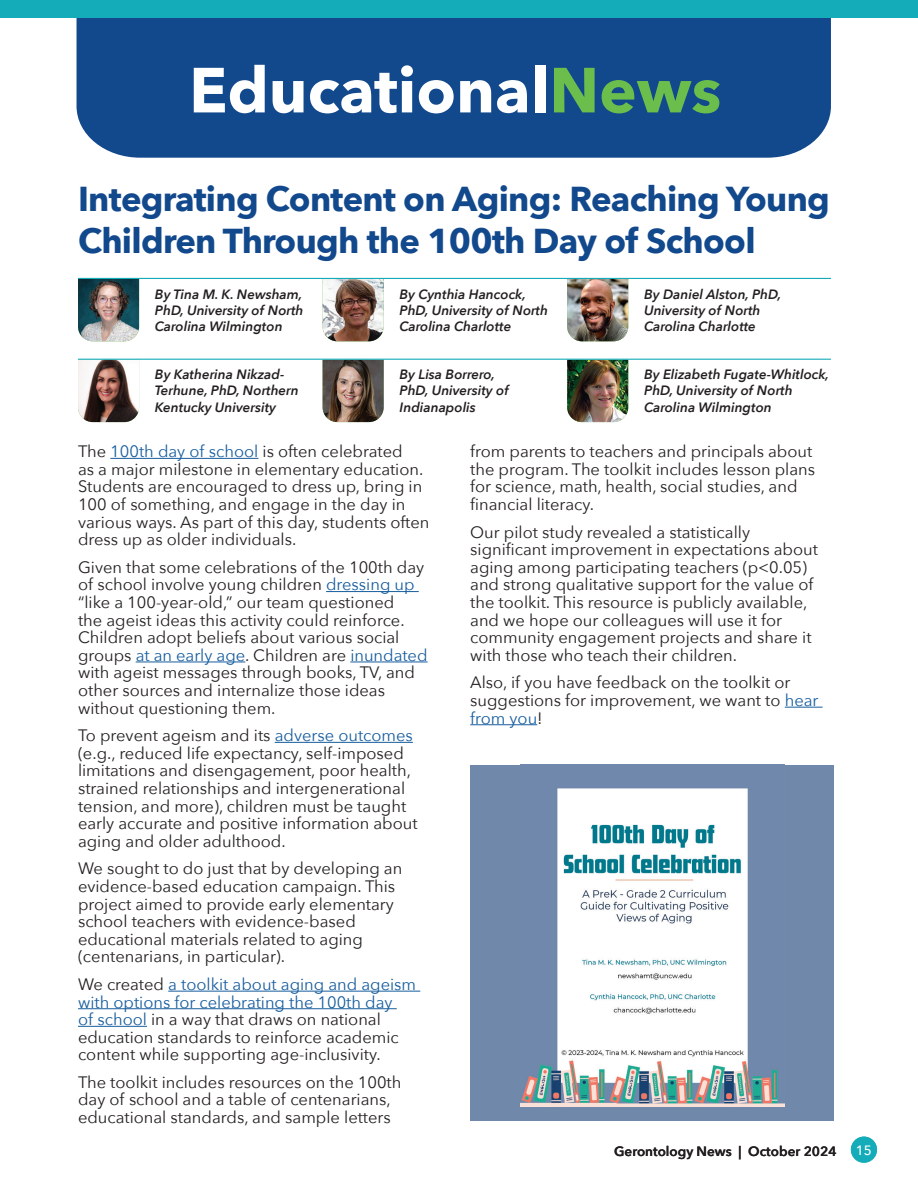
<style>
.page{position:relative;width:918px;height:1188px;background:#fff}
.page>*{position:absolute;margin:0;border:0;box-sizing:border-box;transform-origin:0 0}
.t1{font:700 63px "Avenir Next";color:#fff}
.t2{font:700 34.5px/41.4px "Avenir Next";letter-spacing:-.02em;color:#12488c}
.t3{font:16.5px/17.5px "Avenir Next";color:#231f20}
.t4{font:italic 600 13.5px/16.2px "Avenir Next";color:#231f20}
.t5{font:600 13.5px "Avenir Next";color:#231f20}
.t6{font:500 13.5px "Avenir Next";color:#fff}
.s1{color:#6cbe4c}
.s2{color:#175d9e}
.s3{font-weight:500;color:#fff}
</style>
<div class="page">
<div style="left:77px;top:17px;width:754px;height:141px;background:#12488c"></div>
<div style="left:851px;top:1137px;width:26px;height:26px;background:#15acba;border-radius:50%"></div>
<div style="left:0;top:0;width:918px;height:17px;background:#15acba"></div>
<img style="left:78px;top:279px;width:61px;height:62px">
<img style="left:323px;top:279px;width:61px;height:62px">
<img style="left:567px;top:279px;width:61px;height:62px">
<img style="left:78px;top:360px;width:61px;height:62px">
<img style="left:323px;top:360px;width:61px;height:62px">
<hr style="left:110px;top:458px;width:148px;height:1px;background:#175d9e">
<hr style="left:326px;top:591px;width:93px;height:1px;background:#175d9e">
<hr style="left:136px;top:662px;width:109px;height:1px;background:#175d9e">
<hr style="left:350px;top:662px;width:78px;height:1px;background:#175d9e">
<hr style="left:275px;top:742px;width:138px;height:1px;background:#175d9e">
<hr style="left:168px;top:991px;width:252px;height:1px;background:#175d9e">
<hr style="left:78px;top:1008px;width:319px;height:1px;background:#175d9e">
<hr style="left:78px;top:1026px;width:69px;height:1px;background:#175d9e">
<hr style="left:785px;top:707px;width:38px;height:1px;background:#175d9e">
<hr style="left:470px;top:724px;width:67px;height:1px;background:#175d9e">
<img style="left:567px;top:360px;width:61px;height:62px">
<div style="left:470px;top:765px;width:363px;height:355px;background:#7088aa"></div>
<img style="left:520px;top:788px;width:265px;height:319px">
<hr style="left:78px;top:278px;width:753px;height:1px;background:#15acba">
<hr style="left:78px;top:359px;width:753px;height:1px;background:#15acba">
<p class="t1" style="left:189px;top:36px;width:534px">Educational<span class="s1">News</span></p>
<p class="t2" style="left:78px;top:178px;width:753px">Integrating Content on Aging: Reaching Young<br>Children Through the 100th Day of School</p>
<p class="t4" style="left:155px;top:285px;width:150px;text-align:justify">By Tina M. K. Newsham, PhD, University of North Carolina Wilmington</p>
<p class="t4" style="left:400px;top:285px;width:150px">By Cynthia Hancock,<br>PhD, University of North<br>Carolina Charlotte</p>
<p class="t4" style="left:644px;top:285px;width:139px">By Daniel Alston, PhD,<br>University of North<br>Carolina Charlotte</p>
<p class="t4" style="left:155px;top:366px;width:145px">By Katherina Nikzad-<br>Terhune, PhD, Northern<br>Kentucky University</p>
<p class="t4" style="left:400px;top:366px;width:111px">By Lisa Borrero,<br>PhD, University of<br>Indianapolis</p>
<p class="t3" style="left:78px;top:442px;width:353px">The <span class="s2">100th day of school</span> is often celebrated<br>as a major milestone in elementary education.<br>Students are encouraged to dress up, bring in 100 of something, and engage in the day in various ways. As part of this day, students often dress up as older individuals.</p>
<p class="t3" style="left:78px;top:558px;width:351px">Given that some celebrations of the 100th day of school involve young children <span class="s2">dressing up </span>“like a 100-year-old,” our team questioned<br>the ageist ideas this activity could reinforce.<br>Children adopt beliefs about various social groups <span class="s2">at an early age</span>. Children are <span class="s2">inundated </span>with ageist messages through books, TV, and other sources and internalize those ideas without questioning them.</p>
<p class="t3" style="left:78px;top:726px;width:341px">To prevent ageism and its <span class="s2">adverse outcomes </span>(e.g., reduced life expectancy, self-imposed limitations and disengagement, poor health, strained relationships and intergenerational tension, and more), children must be taught early accurate and positive information about aging and older adulthood.</p>
<p class="t3" style="left:78px;top:859px;width:326px">We sought to do just that by developing an evidence-based education campaign. This project aimed to provide early elementary school teachers with evidence-based educational materials related to aging (centenarians, in particular).</p>
<p class="t3" style="left:78px;top:975px;width:340px">We created <span class="s2">a toolkit about aging and ageism with options for celebrating the 100th day<br>of school</span> in a way that draws on national education standards to reinforce academic content while supporting age-inclusivity.</p>
<p class="t3" style="left:78px;top:1073px;width:325px">The toolkit includes resources on the 100th day of school and a table of centenarians, educational standards, and sample letters</p>
<p class="t4" style="left:644px;top:366px;width:187px">By Elizabeth Fugate-Whitlock,<br>PhD, University of North<br>Carolina Wilmington</p>
<p class="t3" style="left:470px;top:442px;width:346px">from parents to teachers and principals about the program. The toolkit includes lesson plans for science, math, health, social studies, and financial literacy.</p>
<p class="t3" style="left:470px;top:522px;width:349px">Our pilot study revealed a statistically significant improvement in expectations about aging among participating teachers (p&lt;0.05) and strong qualitative support for the value of the toolkit. This resource is publicly available, and we hope our colleagues will use it for community engagement projects and share it with those who teach their children.</p>
<p class="t3" style="left:470px;top:673px;width:350px">Also, if you have feedback on the toolkit or suggestions for improvement, we want to <span class="s2">hear from you</span>!</p>
<p class="t5" style="left:614px;top:1139px;width:263px">Gerontology News | October 2024 <span class="s3">015</span></p>
<p class="t6" style="left:856px;top:1138px;width:18px">15</p>
</div>
